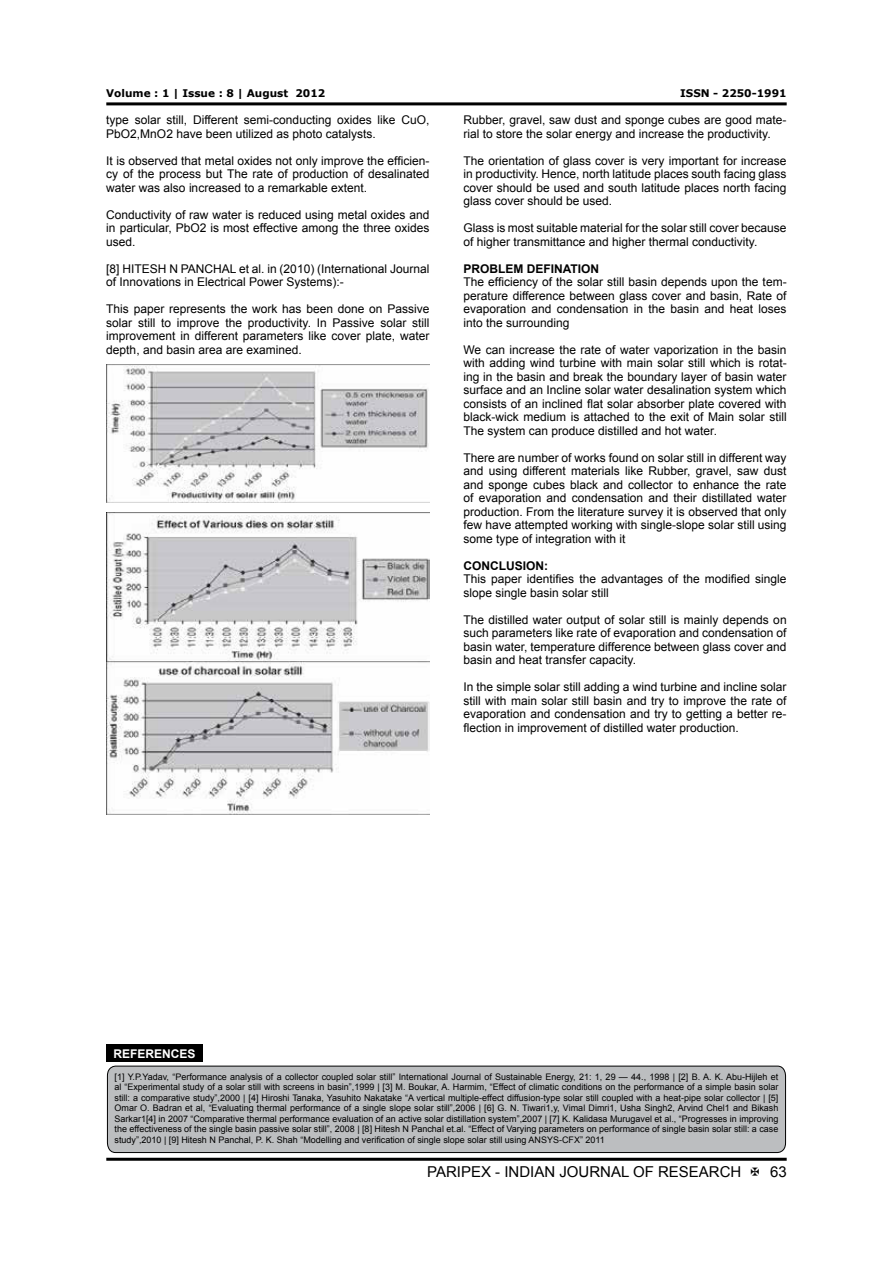
<style>
.page{position:relative;width:893px;height:1263px;background:#fff}
.page>*{position:absolute;margin:0;border:0;box-sizing:border-box;transform-origin:0 0}
.t1{font:15px "Arial";color:#000}
.t2{font:12px/13.5px "Arial";color:#000;text-align:justify}
.t3{font:700 12px "Arial";color:#000}
.t4{font:700 12px "Arial";color:#fff}
.t5{font:700 10.5px "Verdana";color:#000}
.t6{font:9px/10.5px "Arial";color:#000;text-align:justify}
</style>
<div class="page">
<hr style="left:106px;top:102px;width:681px;height:3px;background:#000">
<hr style="left:106px;top:1158px;width:681px;height:3px;background:#000">
<img style="left:107px;top:364px;width:322px;height:139px">
<img style="left:106px;top:513px;width:323px;height:301px">
<div style="left:106px;top:1045px;width:96px;height:17px;background:#000"></div>
<div style="left:107px;top:1065px;width:679px;height:88px;background:#bcbec0"></div>
<p class="t5" style="left:106px;top:89px;width:221px">Volume : 1 | Issue : 8 | August 2012</p>
<p class="t5" style="left:680px;top:89px;width:108px">ISSN - 2250-1991</p>
<p class="t2" style="left:106px;top:113px;width:325px">type solar still, Different semi-conducting oxides like CuO,<br>PbO2,MnO2 have been utilized as photo catalysts.</p>
<p class="t2" style="left:106px;top:154px;width:325px">It is observed that metal oxides not only improve the efficien&shy;cy of the process but The rate of production of desalinated water was also increased to a remarkable extent.</p>
<p class="t2" style="left:106px;top:208px;width:325px">Conductivity of raw water is reduced using metal oxides and in particular, PbO2 is most effective among the three oxides used.</p>
<p class="t2" style="left:106px;top:262px;width:325px">[8] HITESH N PANCHAL et al. in (2010) (International Journal of Innovations in Electrical Power Systems):-</p>
<p class="t2" style="left:106px;top:302px;width:325px">This paper represents the work has been done on Passive solar still to improve the productivity. In Passive solar still improvement in different parameters like cover plate, water depth, and basin area are examined.</p>
<p class="t2" style="left:463px;top:113px;width:325px">Rubber, gravel, saw dust and sponge cubes are good mate&shy;rial to store the solar energy and increase the productivity.</p>
<p class="t2" style="left:463px;top:154px;width:325px">The orientation of glass cover is very important for increase in productivity. Hence, north latitude places south facing glass cover should be used and south latitude places north facing glass cover should be used.</p>
<p class="t2" style="left:463px;top:221px;width:325px">Glass is most suitable material for the solar still cover because of higher transmittance and higher thermal conductivity.</p>
<p class="t3" style="left:463px;top:264px;width:137px">PROBLEM DEFINATION</p>
<p class="t2" style="left:463px;top:275px;width:325px">The efficiency of the solar still basin depends upon the tem&shy;perature difference between glass cover and basin, Rate of evaporation and condensation in the basin and heat loses into the surrounding</p>
<p class="t2" style="left:463px;top:343px;width:325px">We can increase the rate of water vaporization in the basin with adding wind turbine with main solar still which is rotat&shy;ing in the basin and break the boundary layer of basin water surface and an Incline solar water desalination system which consists of an inclined flat solar absorber plate covered with black-wick medium is attached to the exit of Main solar still The system can produce distilled and hot water.</p>
<p class="t2" style="left:463px;top:451px;width:325px">There are number of works found on solar still in different way and using different materials like Rubber, gravel, saw dust and sponge cubes black and collector to enhance the rate of evaporation and condensation and their distillated water production. From the literature survey it is observed that only few have attempted working with single-slope solar still using some type of integration with it</p>
<p class="t3" style="left:463px;top:561px;width:86px">CONCLUSION:</p>
<p class="t2" style="left:463px;top:572px;width:325px">This paper identifies the advantages of the modified single slope single basin solar still</p>
<p class="t2" style="left:463px;top:614px;width:325px">The distilled water output of solar still is mainly depends on such parameters like rate of evaporation and condensation of basin water, temperature difference between glass cover and basin and heat transfer capacity.</p>
<p class="t2" style="left:463px;top:681px;width:325px">In the simple solar still adding a wind turbine and incline solar still with main solar still basin and try to improve the rate of evaporation and condensation and try to getting a better re&shy;flection in improvement of distilled water production.</p>
<p class="t4" style="left:113px;top:1049px;width:84px">REFERENCES</p>
<p class="t6" style="left:115px;top:1071px;width:665px">[1] Y.P.Yadav, “Performance analysis of a collector coupled solar still” International Journal of Sustainable Energy, 21: 1, 29 — 44., 1998 | [2] B. A. K. Abu-Hijleh et al “Experimental study of a solar still with screens in basin”,1999 | [3] M. Boukar, A. Harmim, “Effect of climatic conditions on the performance of a simple basin solar still: a comparative study”,2000 | [4] Hiroshi Tanaka, Yasuhito Nakatake “A vertical multiple-effect diffusion-type solar still coupled with a heat-pipe solar collector | [5] Omar O. Badran et al, “Evaluating thermal performance of a single slope solar still”,2006 | [6] G. N. Tiwari1,y, Vimal Dimri1, Usha Singh2, Arvind Chel1 and Bikash Sarkar1[4] in 2007 “Comparative thermal performance evaluation of an active solar distillation system”,2007 | [7] K. Kalidasa Murugavel et al., “Progresses in improving the effectiveness of the single basin passive solar still”, 2008 | [8] Hitesh N Panchal et.al. “Effect of Varying parameters on performance of single basin solar still: a case study”,2010 | [9] Hitesh N Panchal, P. K. Shah “Modelling and verification of single slope solar still using ANSYS-CFX” 2011</p>
<p class="t1" style="left:427px;top:1162px;width:316px">PARIPEX - INDIAN JOURNAL OF RESEARCH</p>
<p class="t1" style="left:770px;top:1166px;width:18px">63</p>
</div>
